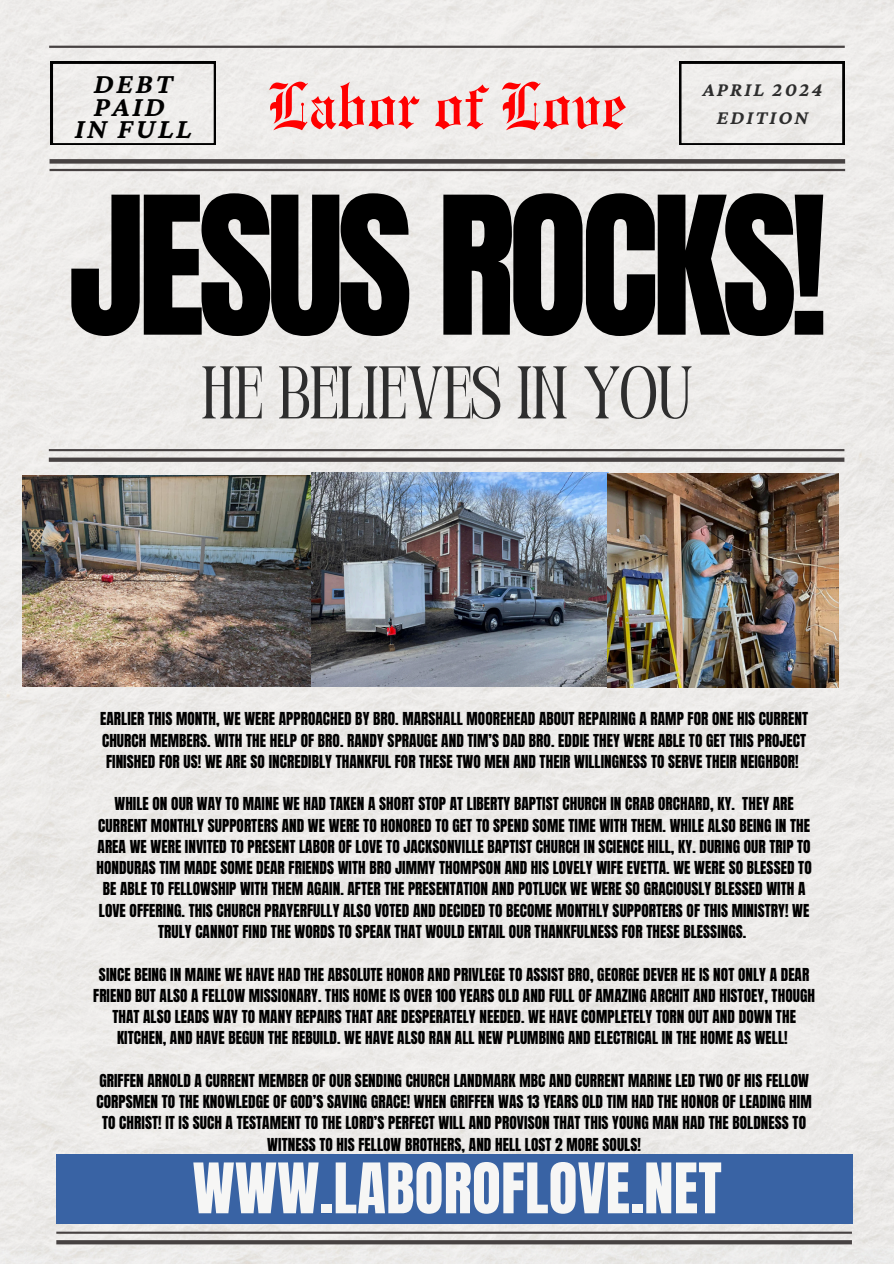
<style>
.page{position:relative;width:894px;height:1264px;background:#fff}
.page>*{position:absolute;margin:0;border:0;box-sizing:border-box;transform-origin:0 0}
.t1{font:162.9px "Anton";letter-spacing:-.04em;color:#000}
.t2{font:semi-condensed 74.4px "Perandoryv 2";color:#2e2e2e}
.t3{font:66px "Engravers Old English BT";color:#f00}
.t4{font:59.1px "Anton";letter-spacing:.005em;color:#f6f6f5}
.t5{font:italic 700 29.25px/22.8px "Crimson Pro";letter-spacing:.085em;color:#000;text-align:center}
.t6{font:italic 700 20.25px/28.2px "Crimson Pro";letter-spacing:.1em;color:#2e2e2e;text-align:center}
.t7{font:15.15px/21.3px "Anton";letter-spacing:.005em;color:#000;text-align:center}
</style>
<div class="page">
<div style="left:0;top:0;width:893px;height:1263px;background:#edebe9"></div>
<hr style="left:50px;top:169px;width:794px;height:2px;background:#474242">
<div style="left:50px;top:159px;width:794px;height:5px;background:#474242"></div>
<hr style="left:49px;top:46px;width:795px;height:2px;background:#474242">
<svg style="left:679px;top:62px;width:165px;height:83px"></svg>
<svg style="left:51px;top:62px;width:165px;height:83px"></svg>
<hr style="left:49px;top:449px;width:795px;height:2px;background:#474242">
<div style="left:49px;top:457px;width:795px;height:5px;background:#474242"></div>
<hr style="left:56px;top:1231px;width:795px;height:2px;background:#474242">
<svg style="left:56px;top:1240px;width:795px;height:4px;fill:#474242"></svg>
<div style="left:56px;top:1154px;width:796px;height:69px;background:#3963a4"></div>
<img style="left:23px;top:475px;width:288px;height:212px">
<img style="left:311px;top:472px;width:297px;height:214px">
<img style="left:607px;top:474px;width:231px;height:213px">
<p class="t5" style="left:75px;top:71px;width:119px">DEBT<br>PAID<br>IN FULL</p>
<p class="t6" style="left:702px;top:75px;width:121px">APRIL 2024<br>EDITION</p>
<h2 class="t3" style="left:267px;top:67px;width:360px">Labor of Love</h2>
<p class="t1" style="left:68px;top:149px;width:760px">JESUS ROCKS!</p>
<p class="t2" style="left:201px;top:362px;width:492px">HE BELIEVES IN YOU</p>
<p class="t7" style="left:100px;top:708px;width:709px;text-align:left">EARLIER THIS MONTH, WE WERE APPROACHED BY BRO. MARSHALL MOOREHEAD ABOUT REPAIRING A RAMP FOR ONE HIS CURRENT<br>CHURCH MEMBERS. WITH THE HELP OF BRO. RANDY SPRAUGE AND TIM’S DAD BRO. EDDIE THEY WERE ABLE TO GET THIS PROJECT<br>FINISHED FOR US! WE ARE SO INCREDIBLY THANKFUL FOR THESE TWO MEN AND THEIR WILLINGNESS TO SERVE THEIR NEIGHBOR!</p>
<p class="t7" style="left:96px;top:793px;width:716px">WHILE ON OUR WAY TO MAINE WE HAD TAKEN A SHORT STOP AT LIBERTY BAPTIST CHURCH IN CRAB ORCHARD, KY. THEY ARE CURRENT MONTHLY SUPPORTERS AND WE WERE TO HONORED TO GET TO SPEND SOME TIME WITH THEM. WHILE ALSO BEING IN THE AREA WE WERE INVITED TO PRESENT LABOR OF LOVE TO JACKSONVILLE BAPTIST CHURCH IN SCIENCE HILL, KY. DURING OUR TRIP TO HONDURAS TIM MADE SOME DEAR FRIENDS WITH BRO JIMMY THOMPSON AND HIS LOVELY WIFE EVETTA. WE WERE SO BLESSED TO BE ABLE TO FELLOWSHIP WITH THEM AGAIN. AFTER THE PRESENTATION AND POTLUCK WE WERE SO GRACIOUSLY BLESSED WITH A LOVE OFFERING. THIS CHURCH PRAYERFULLY ALSO VOTED AND DECIDED TO BECOME MONTHLY SUPPORTERS OF THIS MINISTRY! WE TRULY CANNOT FIND THE WORDS TO SPEAK THAT WOULD ENTAIL OUR THANKFULNESS FOR THESE BLESSINGS.</p>
<p class="t7" style="left:93px;top:963px;width:723px">SINCE BEING IN MAINE WE HAVE HAD THE ABSOLUTE HONOR AND PRIVLEGE TO ASSIST BRO, GEORGE DEVER HE IS NOT ONLY A DEAR FRIEND BUT ALSO A FELLOW MISSIONARY. THIS HOME IS OVER 100 YEARS OLD AND FULL OF AMAZING ARCHIT AND HISTOEY, THOUGH THAT ALSO LEADS WAY TO MANY REPAIRS THAT ARE DESPERATELY NEEDED. WE HAVE COMPLETELY TORN OUT AND DOWN THE KITCHEN, AND HAVE BEGUN THE REBUILD. WE HAVE ALSO RAN ALL NEW PLUMBING AND ELECTRICAL IN THE HOME AS WELL!</p>
<h4 class="t7" style="left:96px;top:1070px;width:716px">GRIFFEN ARNOLD A CURRENT MEMBER OF OUR SENDING CHURCH LANDMARK MBC AND CURRENT MARINE LED TWO OF HIS FELLOW CORPSMEN TO THE KNOWLEDGE OF GOD’S SAVING GRACE! WHEN GRIFFEN WAS 13 YEARS OLD TIM HAD THE HONOR OF LEADING HIM TO CHRIST! IT IS SUCH A TESTAMENT TO THE LORD’S PERFECT WILL AND PROVISON THAT THIS YOUNG MAN HAD THE BOLDNESS TO WITNESS TO HIS FELLOW BROTHERS, AND HELL LOST 2 MORE SOULS!</h4>
<h1 class="t4" style="left:192px;top:1145px;width:530px">WWW.LABOROFLOVE.NET</h1>
</div>
